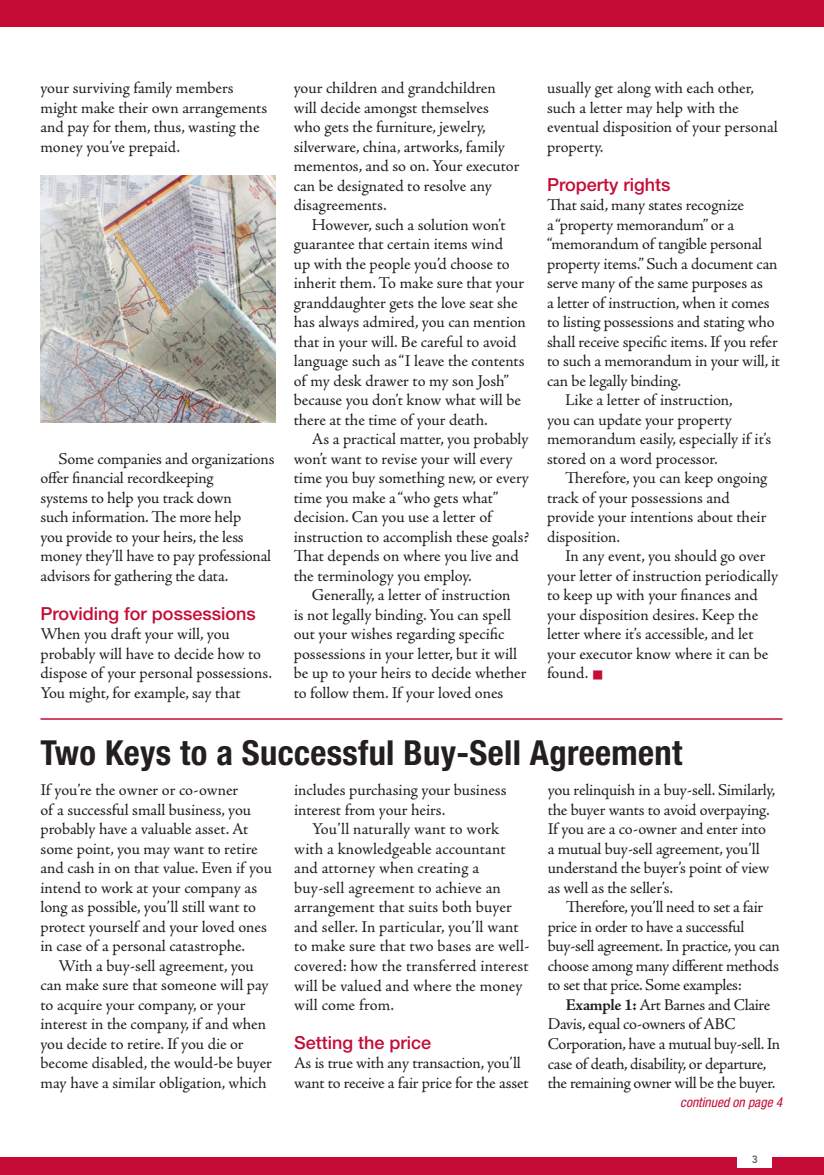
<style>
.page{position:relative;width:824px;height:1175px;background:#fff}
.page>*{position:absolute;margin:0;border:0;box-sizing:border-box;transform-origin:0 0}
.t1{font:700 condensed 34.5px "Helvetica Neue";letter-spacing:.01em;color:#231f20}
.t2{font:500 18px "Helvetica Neue";color:#c40c37}
.t3{font:16.5px/19.5px "Adobe Jenson Pro";letter-spacing:-.005em;color:#231f20}
.t4{font:16.5px/19.5px "Adobe Jenson Pro";letter-spacing:-.025em;color:#231f20}
.t5{font:italic condensed 13.5px "Helvetica Neue";color:#c40c37}
.t6{font:800 10.5px "Avenir";color:#636366}
.s1{font-weight:700}
</style>
<div class="page">
<div style="left:0;top:0;width:824px;height:27px;background:#c40c37"></div>
<div style="left:0;top:1156px;width:824px;height:18px;background:#c40c37"></div>
<div style="left:737px;top:1149px;width:35px;height:19px;background:#fff"></div>
<img style="left:41px;top:175px;width:235px;height:248px">
<hr style="left:40px;top:718px;width:742px;height:1px;background:#c40c37">
<p class="t3" style="left:40px;top:78px;width:228px">your surviving family members might make their own arrangements and pay for them, thus, wasting the money you’ve prepaid.</p>
<p class="t3" style="left:40px;top:449px;width:235px;text-indent:18px">Some companies and organizations offer financial recordkeeping<br>systems to help you track down<br>such information. The more help<br>you provide to your heirs, the less money they’ll have to pay professional advisors for gathering the data.</p>
<p class="t2" style="left:40px;top:602px;width:217px">Providing for possessions</p>
<p class="t3" style="left:40px;top:624px;width:233px">When you draft your will, you probably will have to decide how to dispose of your personal possessions.<br>You might, for example, say that</p>
<p class="t3" style="left:294px;top:78px;width:227px">your children and grandchildren will decide amongst themselves who gets the furniture, jewelry, silverware, china, artworks, family mementos, and so on. Your executor can be designated to resolve any disagreements.</p>
<p class="t3" style="left:294px;top:215px;width:233px;text-indent:18px">However, such a solution won’t guarantee that certain items wind<br>up with the people you’d choose to inherit them. To make sure that your granddaughter gets the love seat she has always admired, you can mention that in your will. Be careful to avoid language such as “I leave the contents of my desk drawer to my son Josh” because you don’t know what will be there at the time of your death.</p>
<p class="t3" style="left:294px;top:429px;width:237px;text-indent:18px">As a practical matter, you probably won’t want to revise your will every time you buy something new, or every time you make a “who gets what” decision. Can you use a letter of instruction to accomplish these goals?<br>That depends on where you live and the terminology you employ.</p>
<p class="t3" style="left:294px;top:585px;width:234px;text-indent:18px">Generally, a letter of instruction<br>is not legally binding. You can spell out your wishes regarding specific possessions in your letter, but it will be up to your heirs to decide whether to follow them. If your loved ones</p>
<p class="t3" style="left:547px;top:79px;width:232px">usually get along with each other, such a letter may help with the eventual disposition of your personal property.</p>
<p class="t2" style="left:547px;top:173px;width:125px">Property rights</p>
<p class="t3" style="left:547px;top:195px;width:198px">That said, many states recognize</p>
<p class="t3" style="left:547px;top:215px;width:188px">a “property memorandum” or a</p>
<p class="t3" style="left:547px;top:234px;width:217px">“memorandum of tangible personal</p>
<p class="t3" style="left:547px;top:254px;width:232px">property items.” Such a document can</p>
<p class="t3" style="left:547px;top:273px;width:217px">serve many of the same purposes as</p>
<p class="t3" style="left:547px;top:293px;width:224px">a letter of instruction, when it comes</p>
<p class="t3" style="left:547px;top:312px;width:229px">to listing possessions and stating who</p>
<p class="t3" style="left:547px;top:332px;width:232px">shall receive specific items. If you refer</p>
<p class="t3" style="left:547px;top:351px;width:234px">to such a memorandum in your will, it</p>
<p class="t3" style="left:547px;top:371px;width:136px">can be legally binding.</p>
<p class="t3" style="left:565px;top:390px;width:169px">Like a letter of instruction,</p>
<p class="t3" style="left:547px;top:410px;width:186px">you can update your property</p>
<p class="t3" style="left:547px;top:429px;width:225px">memorandum easily, especially if it’s</p>
<p class="t3" style="left:547px;top:449px;width:172px">stored on a word processor.</p>
<p class="t3" style="left:565px;top:468px;width:204px">Therefore, you can keep ongoing</p>
<p class="t3" style="left:547px;top:488px;width:184px">track of your possessions and</p>
<p class="t3" style="left:547px;top:507px;width:221px">provide your intentions about their</p>
<p class="t3" style="left:547px;top:527px;width:75px">disposition.</p>
<p class="t3" style="left:565px;top:546px;width:202px">In any event, you should go over</p>
<p class="t3" style="left:547px;top:566px;width:232px">your letter of instruction periodically</p>
<p class="t3" style="left:547px;top:585px;width:212px">to keep up with your finances and</p>
<p class="t3" style="left:547px;top:605px;width:213px">your disposition desires. Keep the</p>
<p class="t3" style="left:547px;top:624px;width:208px">letter where it’s accessible, and let</p>
<p class="t3" style="left:547px;top:644px;width:223px">your executor know where it can be</p>
<p class="t3" style="left:547px;top:663px;width:43px">found.</p>
<h1 class="t1" style="left:40px;top:732px;width:643px">Two Keys to a Successful Buy-Sell Agreement</h1>
<p class="t3" style="left:40px;top:780px;width:233px">If you’re the owner or co-owner<br>of a successful small business, you probably have a valuable asset. At some point, you may want to retire and cash in on that value. Even if you intend to work at your company as long as possible, you’ll still want to protect yourself and your loved ones in case of a personal catastrophe.</p>
<p class="t3" style="left:40px;top:956px;width:233px;text-indent:18px">With a buy-sell agreement, you can make sure that someone will pay to acquire your company, or your interest in the company, if and when you decide to retire. If you die or become disabled, the would-be buyer may have a similar obligation, which</p>
<p class="t3" style="left:548px;top:780px;width:229px">you relinquish in a buy-sell. Similarly, the buyer wants to avoid overpaying.<br>If you are a co-owner and enter into a mutual buy-sell agreement, you’ll understand the buyer’s point of view as well as the seller’s.</p>
<p class="t4" style="left:548px;top:897px;width:233px;text-indent:18px">Therefore, you’ll need to set a fair price in order to have a successful buy-sell agreement. In practice, you can choose among many different methods to set that price. Some examples:</p>
<p class="t4" style="left:548px;top:995px;width:234px;text-indent:18px"><span class="s1">Example 1:</span> Art Barnes and Claire Davis, equal co-owners of ABC Corporation, have a mutual buy-sell. In case of death, disability, or departure, the remaining owner will be the buyer.</p>
<p class="t5" style="left:680px;top:1094px;width:104px">continued on page 4</p>
<p class="t3" style="left:294px;top:780px;width:214px">includes purchasing your business interest from your heirs.</p>
<p class="t3" style="left:294px;top:819px;width:237px;text-indent:18px">You’ll naturally want to work with a knowledgeable accountant and attorney when creating a buy-sell agreement to achieve an arrangement that suits both buyer and seller. In particular, you’ll want to make sure that two bases are well&shy;covered: how the transferred interest will be valued and where the money will come from.</p>
<p class="t2" style="left:294px;top:1031px;width:139px">Setting the price</p>
<p class="t3" style="left:294px;top:1053px;width:236px">As is true with any transaction, you’ll want to receive a fair price for the asset</p>
<p class="t6" style="left:751px;top:1152px;width:8px">3</p>
</div>
